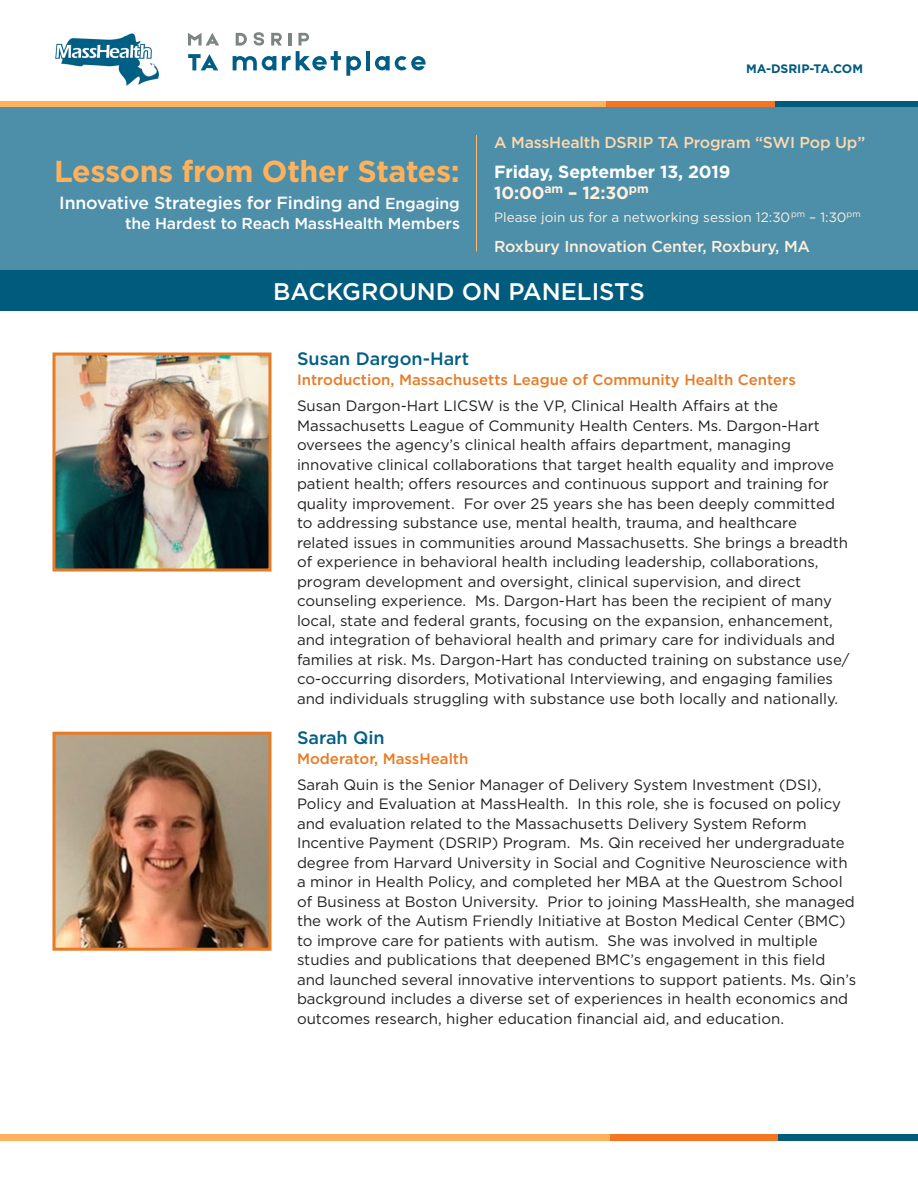
<style>
.page{position:relative;width:918px;height:1188px;background:#fff}
.page>*{position:absolute;margin:0;border:0;box-sizing:border-box;transform-origin:0 0}
.t1{font:700 30.3px "Gotham";letter-spacing:-.01em;color:#ffb25b}
.t2{font:500 24px "Gotham";color:#fff}
.Speaker{font:500 18px "Gotham";color:#005e85}
.t3{font:500 17.55px "Gotham";letter-spacing:-.01em;color:#fff}
.t4{font:700 17.55px "Gotham";letter-spacing:-.01em;color:#fff}
.t5{font:700 17.55px "Gotham";letter-spacing:-.01em;color:#ffefde}
.t6{font:500 15.9px "Gotham";letter-spacing:-.01em;color:#ffd8ad}
.t7{font:500 15.9px "Gotham";letter-spacing:-.01em;color:#ffefde}
.t8{font:500 15.9px "Gotham";letter-spacing:-.01em;color:#fff}
.Body_Copy{font:15px/19.5px "Gotham";color:#231f20}
.t9{font:500 15px "Gotham";color:#e87a24}
.t10{font:13.5px "Gotham";color:#ffefde}
.t11{font:700 12.3px "Gotham";color:#005b7d}
.s1{font-size:15.9px}
</style>
<div class="page">
<div style="left:0;top:1134px;width:630px;height:6px;background:#ffb25b"></div>
<div style="left:610px;top:1134px;width:169px;height:6px;background:#f57523"></div>
<div style="left:779px;top:1134px;width:139px;height:6px;background:#005b7d"></div>
<svg style="left:188px;top:54px;width:30px;height:16px"></svg>
<svg style="left:233px;top:56px;width:43px;height:14px"></svg>
<svg style="left:282px;top:51px;width:79px;height:25px"></svg>
<hr style="left:366px;top:51px;width:4px;height:19px;background:#005e85">
<svg style="left:375px;top:56px;width:51px;height:14px"></svg>
<svg style="left:188px;top:33px;width:31px;height:12px"></svg>
<svg style="left:236px;top:33px;width:11px;height:13px"></svg>
<svg style="left:253px;top:32px;width:11px;height:14px"></svg>
<svg style="left:271px;top:33px;width:11px;height:12px"></svg>
<svg style="left:289px;top:33px;width:3px;height:12px"></svg>
<svg style="left:298px;top:33px;width:11px;height:12px"></svg>
<img style="left:55px;top:33px;width:105px;height:53px">
<div style="left:0;top:102px;width:626px;height:6px;background:#ffb25b"></div>
<div style="left:607px;top:102px;width:168px;height:6px;background:#f57523"></div>
<div style="left:775px;top:102px;width:143px;height:6px;background:#005b7d"></div>
<div style="left:0;top:270px;width:918px;height:40px;background:#005b7d"></div>
<div style="left:0;top:108px;width:918px;height:162px;background:#4d8fa9"></div>
<hr style="left:476px;top:135px;width:1px;height:117px;background:#ffb96c">
<img style="left:56px;top:356px;width:212px;height:212px">
<div style="left:52px;top:352px;width:220px;height:220px;border:3px solid #e87a24"></div>
<img style="left:56px;top:736px;width:212px;height:211px">
<div style="left:52px;top:732px;width:220px;height:219px;border:3px solid #e87a24"></div>
<p class="t1" style="left:54px;top:151px;width:407px">Lessons from Other States:</p>
<p class="t3" style="left:59px;top:191px;width:402px">Innovative Strategies for Finding and <span class="s1">Engaging</span></p>
<p class="t8" style="left:125px;top:213px;width:336px">the Hardest to Reach MassHealth Members</p>
<p class="t11" style="left:746px;top:60px;width:118px">MA-DSRIP-TA.COM</p>
<p class="t6" style="left:494px;top:132px;width:373px">A MassHealth DSRIP TA Program “SWI Pop Up”</p>
<p class="t4" style="left:494px;top:160px;width:238px">Friday, September 13, 2019</p>
<p class="t5" style="left:494px;top:181px;width:156px">10:00<sup>am</sup> – 12:30<sup>pm</sup></p>
<p class="t10" style="left:494px;top:208px;width:368px">Please join us for a networking session 12:30<sup>pm</sup> – 1:30<sup>pm</sup></p>
<p class="t7" style="left:494px;top:235px;width:317px">Roxbury Innovation Center, Roxbury, MA</p>
<p class="t2" style="left:273px;top:276px;width:373px">BACKGROUND ON PANELISTS</p>
<p class="Speaker" style="left:297px;top:347px;width:174px">Susan Dargon-Hart</p>
<p class="t9" style="left:297px;top:370px;width:500px">Introduction, Massachusetts League of Community Health Centers</p>
<p class="Body_Copy" style="left:297px;top:396px;width:554px">Susan Dargon-Hart LICSW is the VP, Clinical Health Affairs at the Massachusetts League of Community Health Centers. Ms. Dargon-Hart oversees the agency’s clinical health affairs department, managing innovative clinical collaborations that target health equality and improve patient health; offers resources and continuous support and training for quality improvement. For over 25 years she has been deeply committed to addressing substance use, mental health, trauma, and healthcare related issues in communities around Massachusetts. She brings a breadth of experience in behavioral health including leadership, collaborations, program development and oversight, clinical supervision, and direct counseling experience. Ms. Dargon-Hart has been the recipient of many local, state and federal grants, focusing on the expansion, enhancement, and integration of behavioral health and primary care for individuals and families at risk. Ms. Dargon-Hart has conducted training on substance use/ co-occurring disorders, Motivational Interviewing, and engaging families and individuals struggling with substance use both locally and nationally.</p>
<p class="Speaker" style="left:297px;top:726px;width:89px">Sarah Qin</p>
<p class="t9" style="left:297px;top:749px;width:173px">Moderator, MassHealth</p>
<p class="Body_Copy" style="left:297px;top:775px;width:561px">Sarah Quin is the Senior Manager of Delivery System Investment (DSI), Policy and Evaluation at MassHealth. In this role, she is focused on policy and evaluation related to the Massachusetts Delivery System Reform Incentive Payment (DSRIP) Program. Ms. Qin received her undergraduate degree from Harvard University in Social and Cognitive Neuroscience with a minor in Health Policy, and completed her MBA at the Questrom School of Business at Boston University. Prior to joining MassHealth, she managed the work of the Autism Friendly Initiative at Boston Medical Center (BMC) to improve care for patients with autism. She was involved in multiple studies and publications that deepened BMC’s engagement in this field and launched several innovative interventions to support patients. Ms. Qin’s background includes a diverse set of experiences in health economics and outcomes research, higher education financial aid, and education.</p>
</div>
